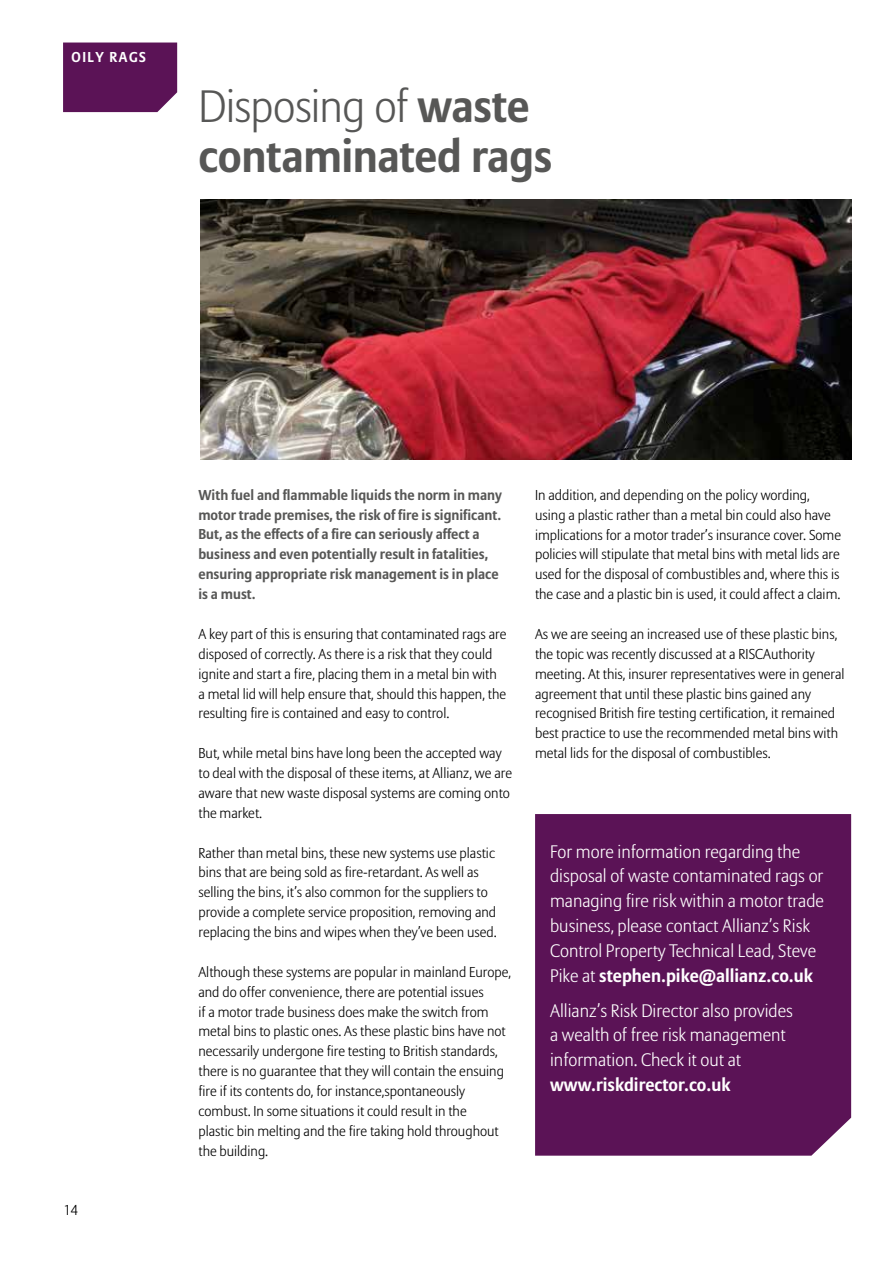
<style>
.page{position:relative;width:893px;height:1263px;background:#fff}
.page>*{position:absolute;margin:0;border:0;box-sizing:border-box;transform-origin:0 0}
.t1{font:700 45px/49.7px "Allianz Sans";letter-spacing:-.01em;color:#575756}
.t2{font:300 18px/24.9px "Allianz Sans";color:#fff}
.t3{font:700 18px "Allianz Sans";color:#fff}
.t4{font:300 14.25px/20px "Allianz Sans";color:#000}
.t5{font:700 14.25px/20px "Allianz Sans";color:#575756}
.t6{font:700 14.25px "Allianz Sans";letter-spacing:.1em;color:#fff}
.s1{font-weight:300}
.s2{font-weight:700}
</style>
<div class="page">
<div style="left:63px;top:43px;width:114px;height:69px;background:#5b1356"></div>
<img style="left:201px;top:200px;width:650px;height:260px">
<div style="left:535px;top:814px;width:316px;height:342px;background:#5b1356"></div>
<p class="t6" style="left:72px;top:48px;width:76px">OILY RAGS</p>
<h1 class="t1" style="left:198px;top:83px;width:355px"><span class="s1">Disposing of</span> waste contaminated rags</h1>
<p class="t4" style="left:64px;top:1201px;width:16px">14</p>
<p class="t5" style="left:198px;top:485px;width:305px">With fuel and flammable liquids the norm in many motor trade premises, the risk of fire is significant.<br>But, as the effects of a fire can seriously affect a business and even potentially result in fatalities, ensuring appropriate risk management is in place is a must.</p>
<p class="t4" style="left:198px;top:624px;width:309px">A key part of this is ensuring that contaminated rags are disposed of correctly. As there is a risk that they could ignite and start a fire, placing them in a metal bin with a metal lid will help ensure that, should this happen, the resulting fire is contained and easy to control.</p>
<p class="t4" style="left:198px;top:744px;width:315px">But, while metal bins have long been the accepted way to deal with the disposal of these items, at Allianz, we are aware that new waste disposal systems are coming onto the market.</p>
<p class="t4" style="left:198px;top:843px;width:300px">Rather than metal bins, these new systems use plastic bins that are being sold as fire-retardant. As well as selling the bins, it’s also common for the suppliers to provide a complete service proposition, removing and replacing the bins and wipes when they’ve been used.</p>
<p class="t4" style="left:198px;top:962px;width:314px">Although these systems are popular in mainland Europe, and do offer convenience, there are potential issues<br>if a motor trade business does make the switch from metal bins to plastic ones. As these plastic bins have not necessarily undergone fire testing to British standards, there is no guarantee that they will contain the ensuing fire if its contents do, for instance,spontaneously combust. In some situations it could result in the<br>plastic bin melting and the fire taking hold throughout the building.</p>
<p class="t4" style="left:535px;top:485px;width:307px">In addition, and depending on the policy wording, using a plastic rather than a metal bin could also have implications for a motor trader’s insurance cover. Some policies will stipulate that metal bins with metal lids are used for the disposal of combustibles and, where this is the case and a plastic bin is used, it could affect a claim.</p>
<p class="t4" style="left:535px;top:625px;width:311px">As we are seeing an increased use of these plastic bins, the topic was recently discussed at a RISCAuthority meeting. At this, insurer representatives were in general agreement that until these plastic bins gained any recognised British fire testing certification, it remained best practice to use the recommended metal bins with metal lids for the disposal of combustibles.</p>
<p class="t2" style="left:550px;top:839px;width:275px">For more information regarding the disposal of waste contaminated rags or managing fire risk within a motor trade business, please contact Allianz’s Risk Control Property Technical Lead, Steve Pike at <span class="s2">stephen.pike@allianz.co.uk</span></p>
<p class="t2" style="left:550px;top:998px;width:244px">Allianz’s Risk Director also provides a wealth of free risk management information. Check it out at</p>
<p class="t3" style="left:550px;top:1073px;width:182px">www.riskdirector.co.uk</p>
</div>
